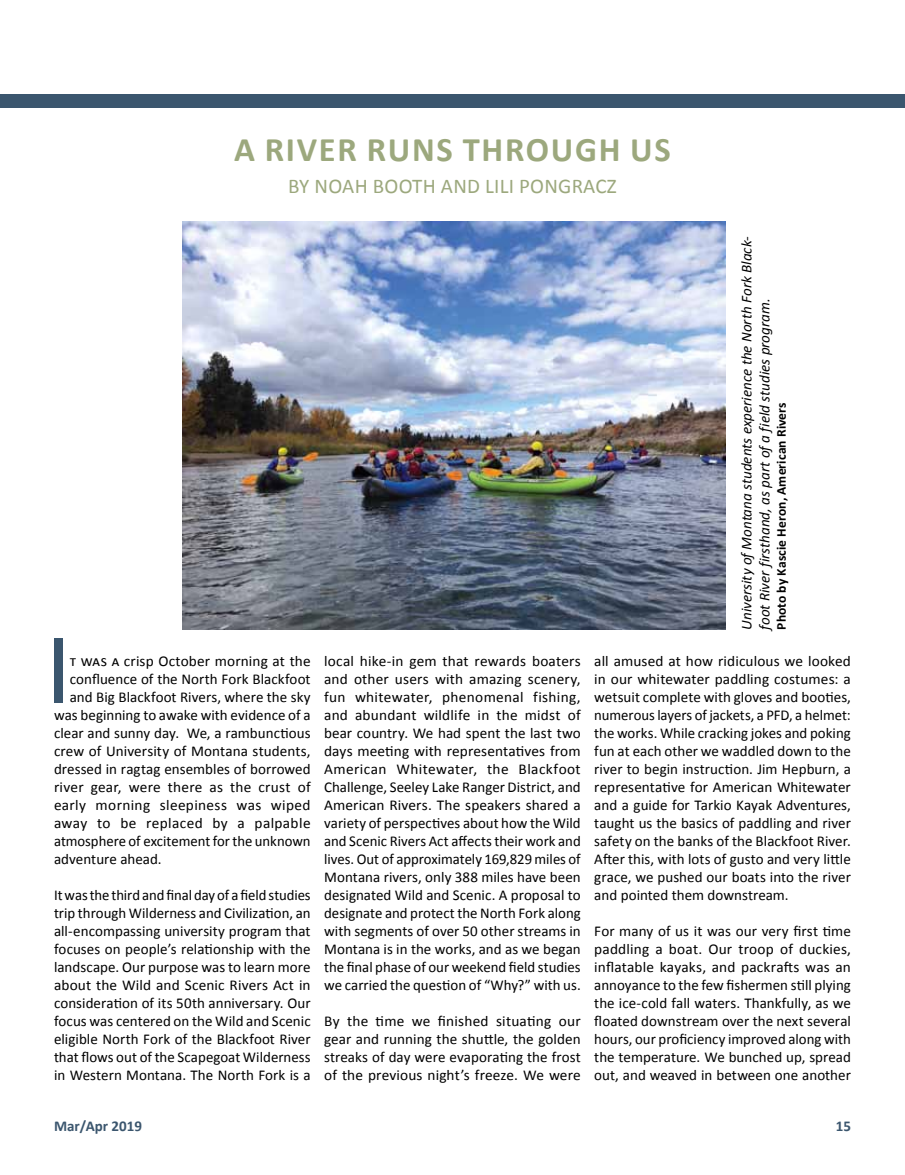
<style>
.page{position:relative;width:905px;height:1175px;background:#fff}
.page>*{position:absolute;margin:0;border:0;box-sizing:border-box;transform-origin:0 0}
.t1{font:95.85px "Myriad Pro";color:#3b566e}
.t2{font:700 34.5px "Calibri";letter-spacing:.05em;color:#9ca87d}
.t3{font:21px "Calibri";letter-spacing:.01em;color:#9ca87d}
.t4{font:15px/18px "Calibri";letter-spacing:.005em;color:#000;text-align:justify}
.t5{font:italic 15px/18px "Calibri";color:#000}
.t6{font:15px "Calibri";letter-spacing:.025em;color:#000}
.t7{font:700 15px "Calibri";color:#3b566e}
.t8{font:700 13.5px "Calibri";letter-spacing:.01em;color:#000}
</style>
<div class="page">
<div style="left:0;top:94px;width:904px;height:14px;background:#3b566e"></div>
<img style="left:182px;top:221px;width:543px;height:408px">
<h2 class="t2" style="left:234px;top:128px;width:438px">A RIVER RUNS THROUGH US</h2>
<h3 class="t3" style="left:288px;top:173px;width:330px">BY NOAH BOOTH AND LILI PONGRACz</h3>
<p class="t5" style="left:737px;top:629px;width:395px;rotate:-90deg">University ofMontana students experience the North Fork Black&shy;foot River firsthand, as part ofa field studies program.</p>
<p class="t8" style="left:772px;top:629px;width:229px;rotate:-90deg">PHOTO BY KASCIE HERON, AMERICAN RIVERS</p>
<h1 class="t1" style="left:47px;top:611px;width:24px">I</h1>
<p class="t4" style="left:70px;top:652px;width:242px">t was a crisp october morning at the</p>
<p class="t4" style="left:70px;top:670px;width:242px">confluence of the North Fork Blackfoot</p>
<p class="t4" style="left:70px;top:688px;width:242px">and Big Blackfoot Rivers, where the sky</p>
<p class="t4" style="left:54px;top:706px;width:258px">was beginning to awake with evidence of a</p>
<p class="t4" style="left:54px;top:724px;width:258px">clear and sunny day. We, a rambunctious</p>
<p class="t4" style="left:54px;top:742px;width:258px">crew of University of Montana students,</p>
<p class="t4" style="left:54px;top:760px;width:258px">dressed in ragtag ensembles of borrowed</p>
<p class="t4" style="left:54px;top:778px;width:258px">river gear, were there as the crust of</p>
<p class="t6" style="left:54px;top:796px;width:258px">early morning sleepiness was wiped</p>
<p class="t6" style="left:54px;top:814px;width:258px">away to be replaced by a palpable</p>
<p class="t4" style="left:54px;top:832px;width:258px">atmosphere of excitement for the unknown</p>
<p class="t4" style="left:54px;top:850px;width:109px">adventure ahead.</p>
<p class="t4" style="left:54px;top:886px;width:258px">It was the third and final day of a field studies trip through Wilderness and Civilization, an all-encompassing university program that focuses on people’s relationship with the landscape. Our purpose was to learn more about the wild and scenic rivers act in consideration of its 50th anniversary. Our focus was centered on the Wild and Scenic eligible North Fork of the Blackfoot River that flows out of the Scapegoat Wilderness in Western Montana. The North Fork is a</p>
<p class="t4" style="left:324px;top:652px;width:258px">local hike-in gem that rewards boaters and other users with amazing scenery, fun whitewater, phenomenal fishing, and abundant wildlife in the midst of bear country. We had spent the last two days meeting with representatives from American Whitewater, the Blackfoot Challenge, Seeley Lake Ranger District, and American Rivers. The speakers shared a variety of perspectives about how the Wild and Scenic Rivers Act affects their work and lives. Out of approximately 169,829 miles of Montana rivers, only 388 miles have been designated Wild and Scenic. A proposal to designate and protect the north fork along with segments of over 50 other streams in Montana is in the works, and as we began the final phase of our weekend field studies we carried the question of “Why?” with us.</p>
<p class="t4" style="left:324px;top:1012px;width:258px">By the time we finished situating our gear and running the shuttle, the golden streaks of day were evaporating the frost of the previous night’s freeze. We were</p>
<p class="t4" style="left:594px;top:652px;width:258px">all amused at how ridiculous we looked in our whitewater paddling costumes: a wetsuit complete with gloves and booties, numerous layers of jackets, a PFD, a helmet: the works. While cracking jokes and poking fun at each other we waddled down to the river to begin instruction. Jim Hepburn, a representative for American Whitewater and a guide for Tarkio Kayak Adventures, taught us the basics of paddling and river safety on the banks of the Blackfoot River.<br>After this, with lots of gusto and very little grace, we pushed our boats into the river and pointed them downstream.</p>
<p class="t4" style="left:594px;top:922px;width:258px">For many of us it was our very first time paddling a boat. Our troop of duckies, inflatable kayaks, and packrafts was an annoyance to the few fishermen still plying the ice-cold fall waters. Thankfully, as we floated downstream over the next several hours, our proficiency improved along with the temperature. We bunched up, spread out, and weaved in between one another</p>
<p class="t7" style="left:54px;top:1116px;width:89px">MAR/APR 2019</p>
<p class="t7" style="left:835px;top:1116px;width:17px">15</p>
</div>
